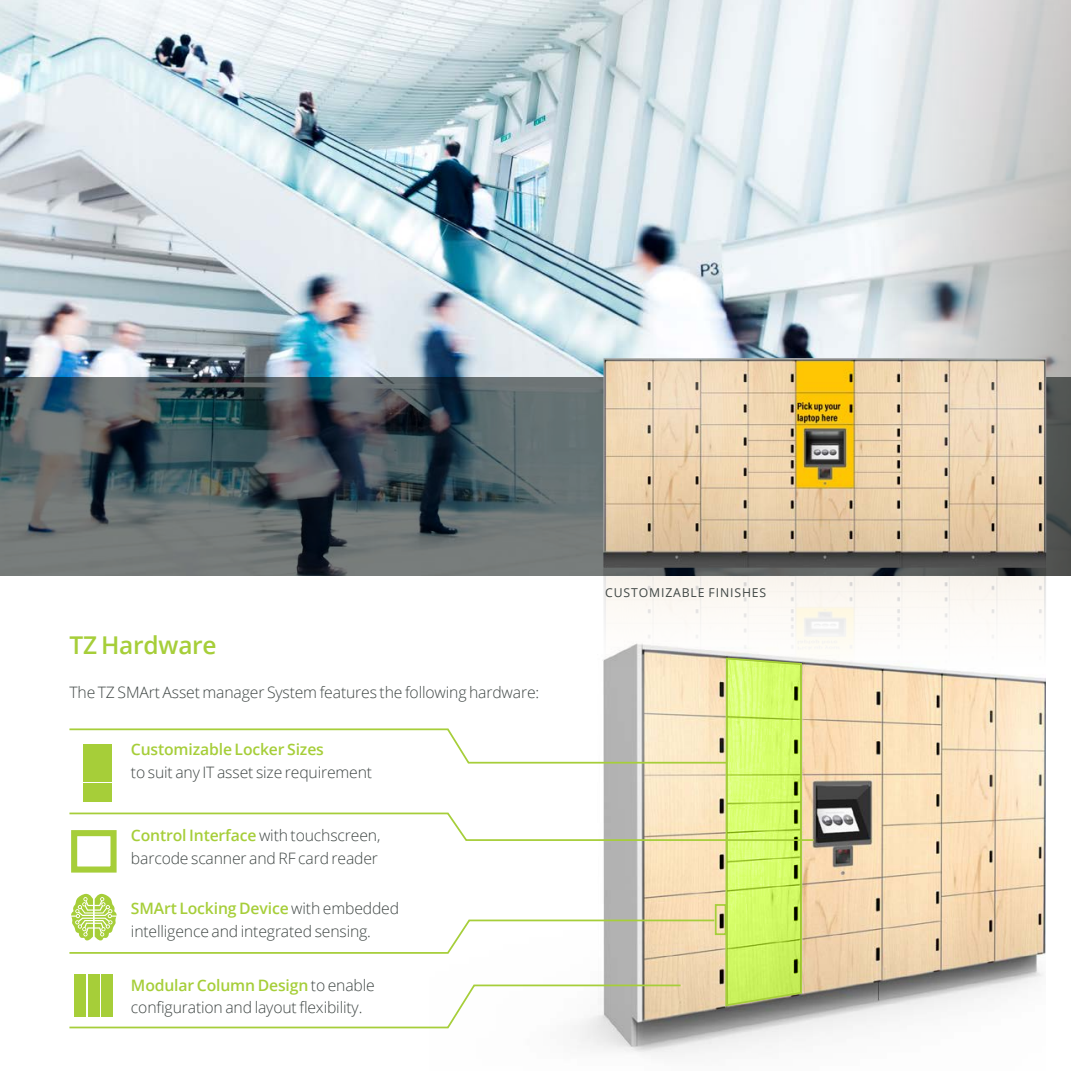
<style>
.page{position:relative;width:1071px;height:1071px;background:#fff}
.page>*{position:absolute;margin:0;border:0;box-sizing:border-box;transform-origin:0 0}
.t1{font:600 24.5px "Open Sans";letter-spacing:-.01em;color:#a6ce39}
.t2{font:300 15.75px/22.8px "Open Sans";letter-spacing:-.01em;color:#3f4644}
.t3{font:600 15.75px "Open Sans";letter-spacing:-.01em;color:#a6ce39}
.t4{font:12.25px "Open Sans";letter-spacing:.07em;color:#3f4644}
.s1{font-weight:600;color:#a6ce39}
</style>
<div class="page">
<img style="left:574px;top:672px;width:471px;height:383px">
<img style="left:0;top:0;width:1071px;height:377px">
<svg style="left:0;top:377px;width:1071px;height:198px;background:#535e62"></svg>
<img style="left:603px;top:358px;width:443px;height:314px">
<svg style="left:69px;top:657px;width:746px;height:372px"></svg>
<h1 class="t1" style="left:69px;top:628px;width:149px">TZ Hardware</h1>
<p class="t2" style="left:69px;top:680px;width:471px">The TZ SMArt Asset manager System features the following hardware:</p>
<p class="t3" style="left:131px;top:739px;width:194px">Customizable Locker Sizes</p>
<p class="t2" style="left:131px;top:761px;width:243px">to suit any IT asset size requirement</p>
<p class="t2" style="left:131px;top:824px;width:251px"><span class="s1">Control Interface</span> with touchscreen, barcode scanner and RF card reader</p>
<p class="t2" style="left:131px;top:897px;width:270px"><span class="s1">SMArt Locking Device</span> with embedded intelligence and integrated sensing.</p>
<p class="t2" style="left:131px;top:973px;width:245px"><span class="s1">Modular Column Design</span> to enable configuration and layout flexibility.</p>
<p class="t4" style="left:605px;top:584px;width:163px">CUSTOMIZABLE FINISHES</p>
</div>
